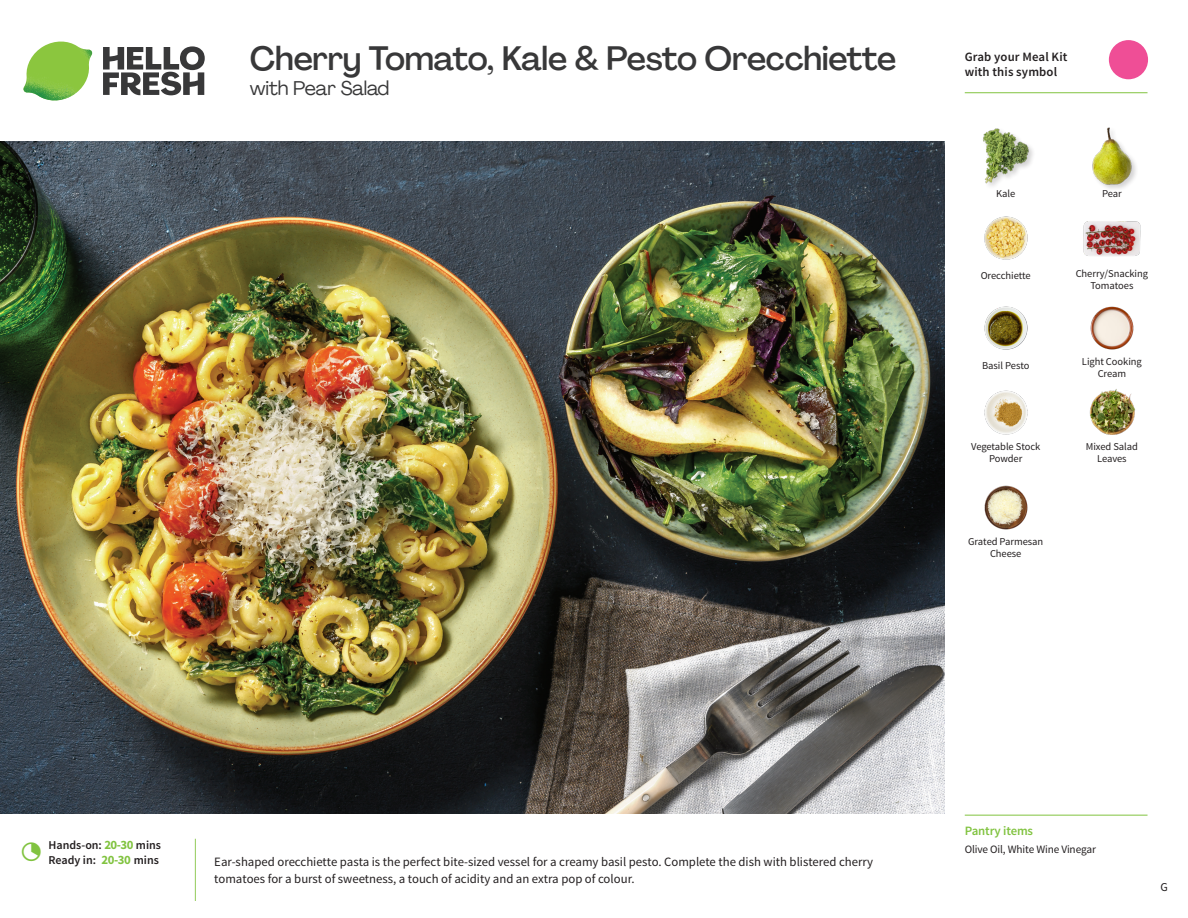
<style>
.page{position:relative;width:1188px;height:918px;background:#fff}
.page>*{position:absolute;margin:0;border:0;box-sizing:border-box;transform-origin:0 0}
._15_Titel_UK{font:500 33px "Agrandir";letter-spacing:-.015em;color:#383839}
._15_Titel_UK-2{font:19.5px "Agrandir";letter-spacing:-.01em;color:#383839}
.Step_6_Text_AU{font:12.75px/16.5px "Source Sans Pro";color:#231f20}
.t1{font:600 12.75px/15px "Source Sans Pro";letter-spacing:.01em;color:#231f20}
._04_Headers_Front{font:600 12.75px "Source Sans Pro";letter-spacing:-.01em;color:#81c340}
._04_Intro{font:600 12px "Source Sans Pro";color:#231f20}
.t2{font:12px "Source Sans Pro";color:#231f20}
._05_Pantry{font:11.25px "Source Sans Pro";letter-spacing:-.01em;color:#231f20}
._18_FRONT_ingredient{font:10.5px/12px "Source Sans Pro";letter-spacing:-.005em;color:#231f20;text-align:center}
.s1{font-weight:700;font-size:12.75px;color:#81c340}
</style>
<div class="page">
<svg style="left:103px;top:46px;width:102px;height:49px"></svg>
<img style="left:23px;top:42px;width:69px;height:59px">
<img style="left:0;top:142px;width:945px;height:672px">
<img style="left:1090px;top:306px;width:44px;height:44px">
<img style="left:1089px;top:389px;width:47px;height:46px">
<img style="left:984px;top:390px;width:44px;height:45px">
<img style="left:984px;top:485px;width:44px;height:45px">
<img style="left:984px;top:306px;width:44px;height:44px">
<img style="left:984px;top:216px;width:44px;height:44px">
<img style="left:1083px;top:221px;width:58px;height:35px">
<img style="left:983px;top:128px;width:50px;height:57px">
<div style="left:1091px;top:126px;width:48px;height:66px;background:#231f20;opacity:.2"></div>
<img style="left:1091px;top:127px;width:48px;height:58px">
<hr style="left:965px;top:815px;width:183px;height:1px;background:#81c340">
<svg style="left:1091px;top:40px;width:57px;height:54px"></svg>
<hr style="left:965px;top:92px;width:183px;height:1px;background:#81c340">
<p class="_15_Titel_UK" style="left:250px;top:38px;width:648px">Cherry Tomato, Kale &amp; Pesto Orecchiette</p>
<p class="_15_Titel_UK-2" style="left:250px;top:76px;width:141px">with Pear Salad</p>
<p class="t1" style="left:965px;top:50px;width:104px">Grab your Meal Kit with this symbol</p>
<p class="_18_FRONT_ingredient" style="left:996px;top:188px;width:21px">Kale</p>
<p class="_18_FRONT_ingredient" style="left:1102px;top:188px;width:21px">Pear</p>
<p class="_18_FRONT_ingredient" style="left:981px;top:270px;width:52px">Orecchiette</p>
<p class="_18_FRONT_ingredient" style="left:1076px;top:267px;width:74px">Cherry/Snacking<br>Tomatoes</p>
<p class="_18_FRONT_ingredient" style="left:982px;top:360px;width:49px">Basil Pesto</p>
<p class="_18_FRONT_ingredient" style="left:1082px;top:356px;width:61px">Light Cooking<br>Cream</p>
<p class="_18_FRONT_ingredient" style="left:971px;top:441px;width:71px">Vegetable Stock<br>Powder</p>
<p class="_18_FRONT_ingredient" style="left:1086px;top:441px;width:54px">Mixed Salad<br>Leaves</p>
<p class="_18_FRONT_ingredient" style="left:968px;top:536px;width:77px">Grated Parmesan<br>Cheese</p>
<p class="_04_Intro" style="left:48px;top:837px;width:114px">Hands-on: <span class="s1">20-30</span> mins</p>
<p class="_04_Intro" style="left:48px;top:852px;width:112px">Ready in: <span class="s1">20-30</span> mins</p>
<p class="Step_6_Text_AU" style="left:214px;top:854px;width:660px">Ear-shaped orecchiette pasta is the perfect bite-sized vessel for a creamy basil pesto. Complete the dish with blistered cherry tomatoes for a burst of sweetness, a touch of acidity and an extra pop of colour.</p>
<p class="_04_Headers_Front" style="left:965px;top:822px;width:70px">Pantry items</p>
<p class="_05_Pantry" style="left:965px;top:842px;width:133px">Olive Oil, White Wine Vinegar</p>
<p class="t2" style="left:1160px;top:879px;width:9px">G</p>
</div>
